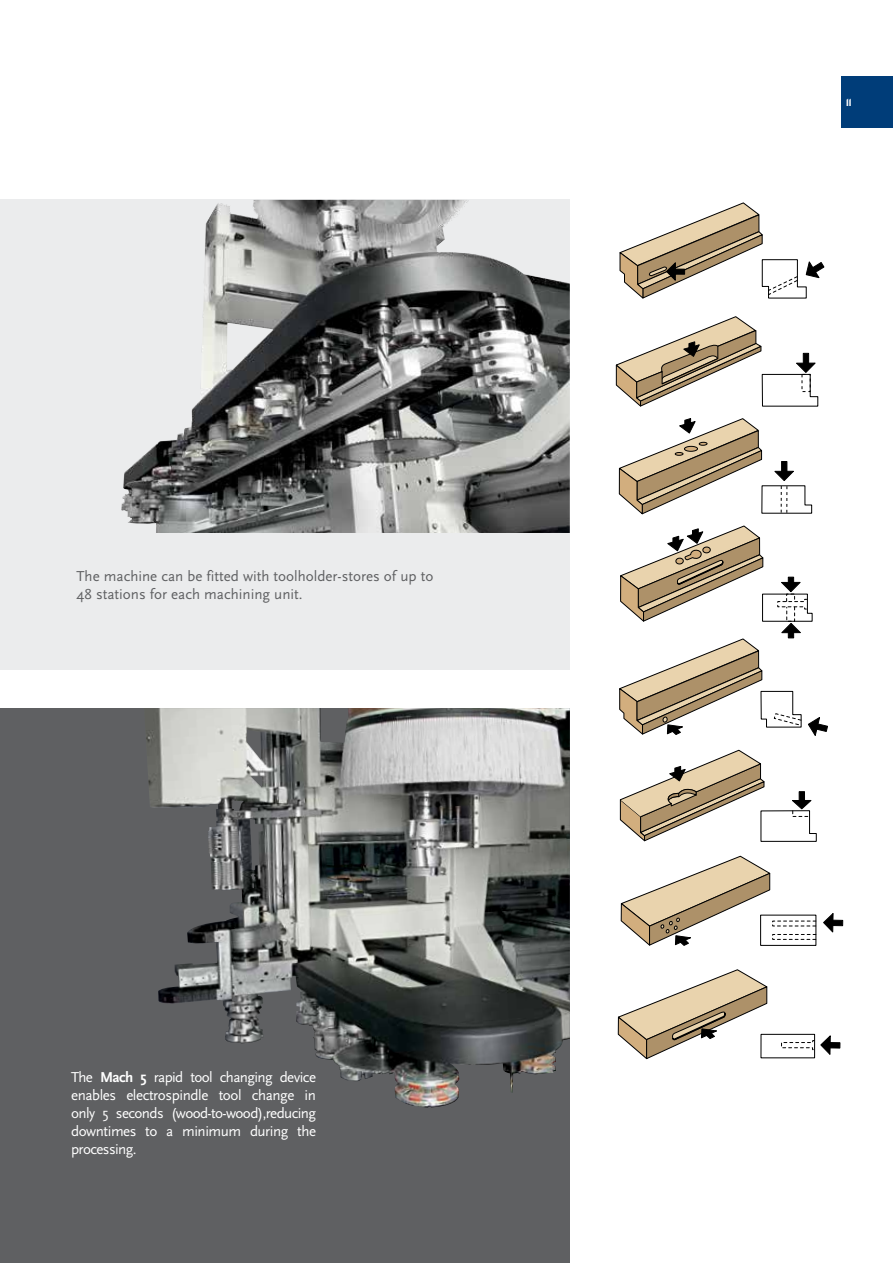
<style>
.page{position:relative;width:893px;height:1263px;background:#fff}
.page>*{position:absolute;margin:0;border:0;box-sizing:border-box;transform-origin:0 0}
.t1{font:15px/18px "Scala Sans";letter-spacing:-.03em;color:#fff;text-align:justify}
.t2{font:15px/18px "Scala Sans";color:#5f6062}
.t3{font:800 10.5px "P22 Underground";color:#fff}
.s1{font-weight:700}
</style>
<div class="page">
<div style="left:0;top:708px;width:570px;height:555px;background:#5f6062"></div>
<div style="left:0;top:200px;width:570px;height:470px;background:#ebeced"></div>
<img style="left:121px;top:200px;width:449px;height:333px">
<img style="left:146px;top:708px;width:424px;height:399px">
<div style="left:842px;top:77px;width:51px;height:51px;background:#003d79"></div>
<svg style="left:620px;top:203px;width:205px;height:96px"></svg>
<svg style="left:616px;top:316px;width:202px;height:91px"></svg>
<svg style="left:619px;top:418px;width:193px;height:96px"></svg>
<svg style="left:619px;top:526px;width:209px;height:210px"></svg>
<svg style="left:620px;top:750px;width:197px;height:92px"></svg>
<svg style="left:621px;top:856px;width:149px;height:90px"></svg>
<div style="left:761px;top:915px;width:55px;height:30px;background:#fff"></div>
<div style="left:760px;top:915px;width:56px;height:31px;border:1px solid #000"></div>
<div style="left:772px;top:934px;width:44px;height:6px;border:1px dashed #000"></div>
<svg style="left:823px;top:913px;width:11px;height:20px"></svg>
<div style="left:832px;top:920px;width:11px;height:6px;background:#000"></div>
<div style="left:832px;top:920px;width:11px;height:6px;border:1px solid #000"></div>
<svg style="left:618px;top:969px;width:149px;height:90px"></svg>
<div style="left:761px;top:1034px;width:54px;height:24px;background:#fff"></div>
<svg style="left:781px;top:1034px;width:50px;height:21px"></svg>
<div style="left:829px;top:1042px;width:11px;height:6px;background:#000"></div>
<div style="left:829px;top:1042px;width:11px;height:6px;border:1px solid #000"></div>
<p class="t2" style="left:77px;top:567px;width:358px">The machine can be fitted with toolholder-stores of up to<br>48 stations for each machining unit.</p>
<p class="t1" style="left:71px;top:1068px;width:247px">The <span class="s1">Mach 5</span> rapid tool changing device enables electrospindle tool change in only 5 seconds (wood-to-wood),reducing downtimes to a minimum during the processing.</p>
<p class="t3" style="left:846px;top:96px;width:7px">11</p>
</div>
